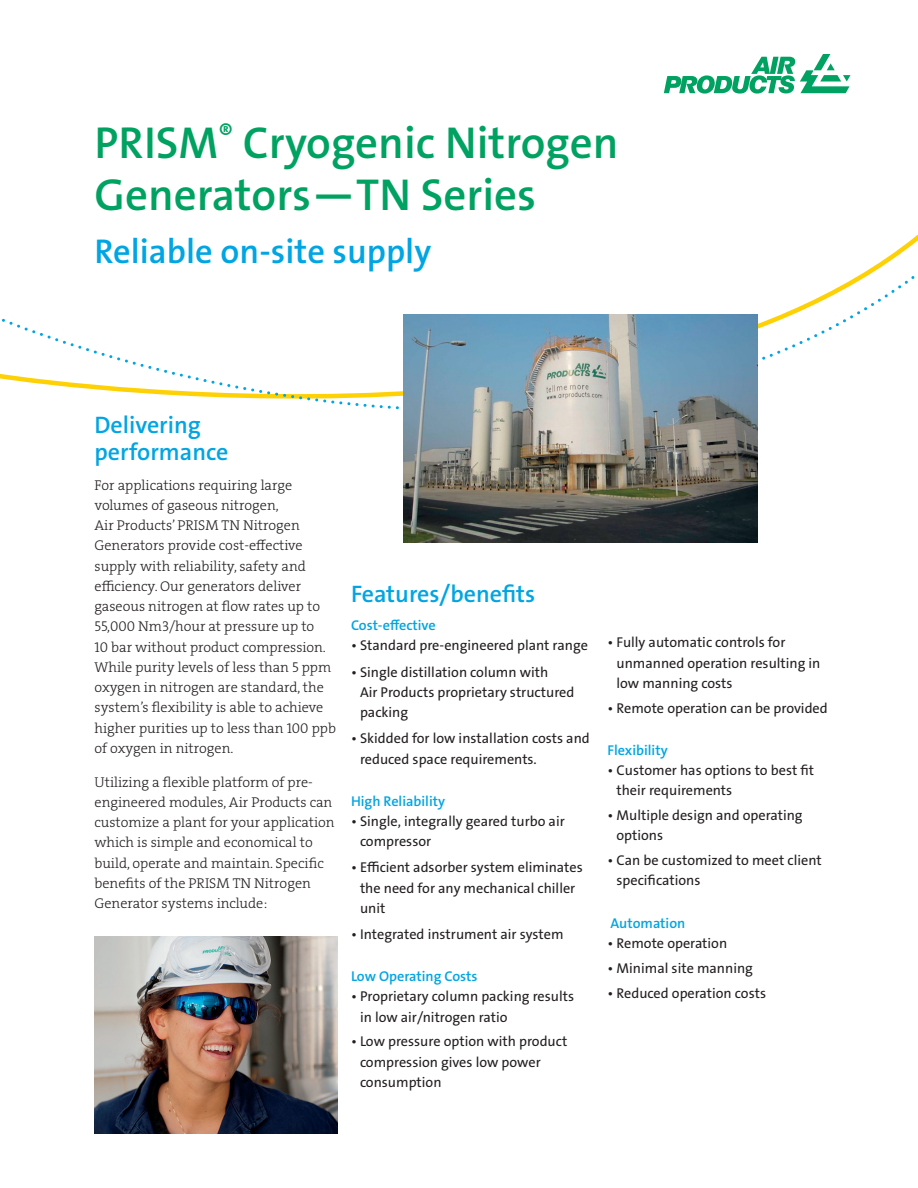
<style>
.page{position:relative;width:918px;height:1188px;background:#fff}
.page>*{position:absolute;margin:0;border:0;box-sizing:border-box;transform-origin:0 0}
.Main_headline{font:600 45px/52.5px "The Sans LF";color:#00a261}
.Main_subhead{font:600 34.5px "The Sans LF";color:#00a5e3}
.Subhead_level_1{font:600 24px/27px "The Sans LF";color:#00a5e3}
.Sidebar_headline{font:600 24px "The Sans LF";color:#00a5e3}
.Sidebar_text_w__bull{font:14.25px/20.2px "The Sans LF";color:#231f20}
.Body_copy{font:14.25px/20.2px "The Serif LP3 Lig";color:#231f20}
.Sidebar_subhead{font:600 14.25px "The Sans LF";color:#00a5e3}
.Sidebar_text_w__bull-2{font:600 14.25px "The Sans LF";color:#00a5e3}
</style>
<div class="page">
<svg style="left:0;top:259px;width:915px;height:152px"></svg>
<svg style="left:664px;top:54px;width:186px;height:40px"></svg>
<img style="left:403px;top:315px;width:354px;height:227px">
<img style="left:94px;top:936px;width:244px;height:198px">
<p class="Main_headline" style="left:94px;top:117px;width:525px">PRISM<sup>®</sup> Cryogenic Nitrogen<br>Generators—TN Series</p>
<p class="Main_subhead" style="left:94px;top:229px;width:338px">Reliable on-site supply</p>
<p class="Subhead_level_1" style="left:94px;top:412px;width:136px">Delivering performance</p>
<p class="Body_copy" style="left:94px;top:475px;width:243px">For applications requiring large volumes of gaseous nitrogen,<br>Air Products’ PRISM TN Nitrogen Generators provide cost-effective supply with reliability, safety and efficiency. Our generators deliver gaseous nitrogen at flow rates up to 55,000 Nm3/hour at pressure up to<br>10 bar without product compression.<br>While purity levels of less than 5 ppm oxygen in nitrogen are standard, the system’s flexibility is able to achieve higher purities up to less than 100 ppb of oxygen in nitrogen.</p>
<p class="Body_copy" style="left:94px;top:772px;width:242px">Utilizing a flexible platform of pre&shy;engineered modules, Air Products can customize a plant for your application which is simple and economical to build, operate and maintain. Specific benefits of the PRISM TN Nitrogen Generator systems include:</p>
<p class="Sidebar_headline" style="left:351px;top:578px;width:186px">Features/benefits</p>
<p class="Sidebar_subhead" style="left:351px;top:616px;width:86px">Cost-effective</p>
<p class="Sidebar_text_w__bull" style="left:351px;top:635px;width:238px">• Standard pre-engineered plant range</p>
<p class="Sidebar_text_w__bull" style="left:360px;top:662px;width:216px;text-indent:-9px">• Single distillation column with<br>Air Products proprietary structured packing</p>
<p class="Sidebar_text_w__bull" style="left:360px;top:728px;width:231px;text-indent:-9px">• Skidded for low installation costs and reduced space requirements.</p>
<p class="Sidebar_subhead" style="left:351px;top:792px;width:96px">High Reliability</p>
<p class="Sidebar_text_w__bull" style="left:360px;top:811px;width:206px;text-indent:-9px">• Single, integrally geared turbo air compressor</p>
<p class="Sidebar_text_w__bull" style="left:360px;top:857px;width:224px;text-indent:-9px">• Efficient adsorber system eliminates the need for any mechanical chiller unit</p>
<p class="Sidebar_text_w__bull" style="left:351px;top:924px;width:214px">• Integrated instrument air system</p>
<p class="Sidebar_subhead" style="left:351px;top:967px;width:128px">Low Operating Costs</p>
<p class="Sidebar_text_w__bull" style="left:360px;top:986px;width:216px;text-indent:-9px">• Proprietary column packing results in low air/nitrogen ratio</p>
<p class="Sidebar_text_w__bull" style="left:360px;top:1031px;width:209px;text-indent:-9px">• Low pressure option with product compression gives low power consumption</p>
<p class="Sidebar_text_w__bull" style="left:616px;top:633px;width:206px;text-indent:-9px">• Fully automatic controls for unmanned operation resulting in low manning costs</p>
<p class="Sidebar_text_w__bull" style="left:608px;top:698px;width:222px">• Remote operation can be provided</p>
<p class="Sidebar_subhead" style="left:608px;top:741px;width:62px">Flexibility</p>
<p class="Sidebar_text_w__bull" style="left:616px;top:760px;width:199px;text-indent:-9px">• Customer has options to best fit their requirements</p>
<p class="Sidebar_text_w__bull" style="left:616px;top:805px;width:188px;text-indent:-9px">• Multiple design and operating options</p>
<p class="Sidebar_text_w__bull" style="left:616px;top:850px;width:207px;text-indent:-9px">• Can be customized to meet client specifications</p>
<p class="Sidebar_text_w__bull-2" style="left:611px;top:914px;width:76px">Automation</p>
<p class="Sidebar_text_w__bull" style="left:608px;top:933px;width:121px">• Remote operation</p>
<p class="Sidebar_text_w__bull" style="left:608px;top:958px;width:147px">• Minimal site manning</p>
<p class="Sidebar_text_w__bull" style="left:608px;top:983px;width:160px">• Reduced operation costs</p>
</div>
